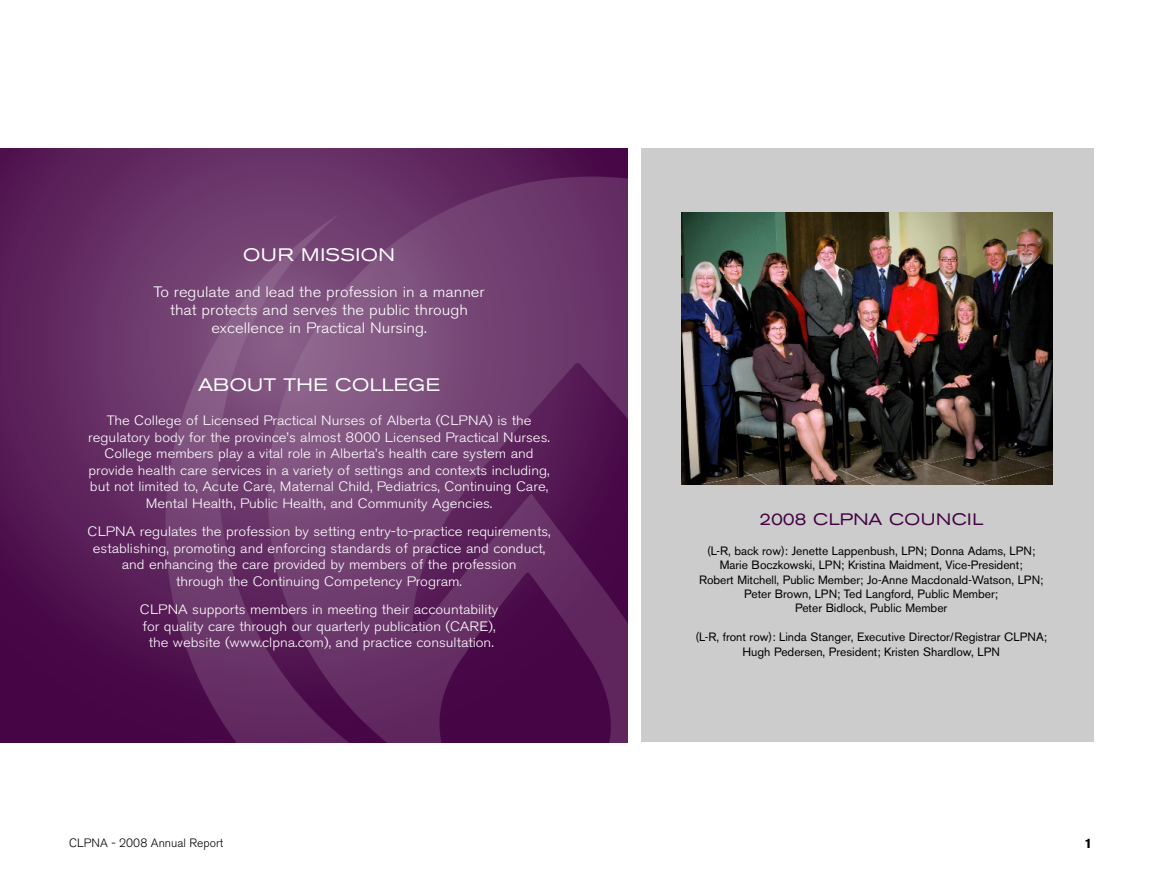
<style>
.page{position:relative;width:1161px;height:891px;background:#fff}
.page>*{position:absolute;margin:0;border:0;box-sizing:border-box;transform-origin:0 0}
.t1{font:expanded 18px "Akzidenz Grotesk BE";letter-spacing:.02em;color:#fff}
.t2{font:expanded 16.5px "Akzidenz Grotesk BE";letter-spacing:.02em;color:#430243}
.t3{font:300 15px/18px "Akzidenz Grotesk BE";color:#fff;text-align:center;scale:1.1 1}
.t4{font:300 13.5px/16.5px "Akzidenz Grotesk BE";color:#fff;text-align:center;scale:1.1 1}
.t5{font:700 13.5px "Akzidenz Grotesk BE";color:#000}
.t6{font:12px/14.4px "Akzidenz Grotesk BE";color:#000;text-align:center}
.t7{font:300 12px "Akzidenz Grotesk BE";color:#000}
</style>
<div class="page">
<img style="left:0;top:148px;width:628px;height:594px">
<div style="left:641px;top:148px;width:453px;height:594px;background:#ccc"></div>
<img style="left:682px;top:213px;width:371px;height:272px">
<h1 class="t1" style="left:243px;top:248px;width:153px">OUR MISSION</h1>
<p class="t3" style="left:153px;top:284px;width:303px">To regulate and lead the profession in a manner that protects and serves the public through excellence in Practical Nursing.</p>
<h1 class="t1" style="left:198px;top:378px;width:243px">ABOUT THE COLLEGE</h1>
<p class="t4" style="left:88px;top:414px;width:421px">The College of Licensed Practical Nurses of Alberta (CLPNA) is the regulatory body for the province’s almost 8000 Licensed Practical Nurses.<br>College members play a vital role in Alberta’s health care system and provide health care services in a variety of settings and contexts including, but not limited to, Acute Care, Maternal Child, Pediatrics, Continuing Care, Mental Health, Public Health, and Community Agencies.</p>
<p class="t4" style="left:87px;top:525px;width:423px">CLPNA regulates the profession by setting entry-to-practice requirements, establishing, promoting and enforcing standards of practice and conduct, and enhancing the care provided by members of the profession<br>through the Continuing Competency Program.</p>
<p class="t4" style="left:140px;top:603px;width:327px">CLPNA supports members in meeting their accountability for quality care through our quarterly publication (CARE), the website (www.clpna.com), and practice consultation.</p>
<p class="t2" style="left:759px;top:514px;width:225px">2008 CLPNA COUNCIL</p>
<p class="t6" style="left:699px;top:545px;width:346px">(L-R, back row): Jenette Lappenbush, LPN; Donna Adams, LPN; Marie Boczkowski, LPN; Kristina Maidment, Vice-President;<br>Robert Mitchell, Public Member; Jo-Anne Macdonald-Watson, LPN; Peter Brown, LPN; Ted Langford, Public Member;<br>Peter Bidlock, Public Member</p>
<p class="t6" style="left:695px;top:631px;width:353px">(L-R, front row): Linda Stanger, Executive Director/Registrar CLPNA;<br>Hugh Pedersen, President; Kristen Shardlow, LPN</p>
<p class="t7" style="left:69px;top:838px;width:156px">CLPNA - 2008 Annual Report</p>
<p class="t5" style="left:1084px;top:838px;width:9px">1</p>
</div>
